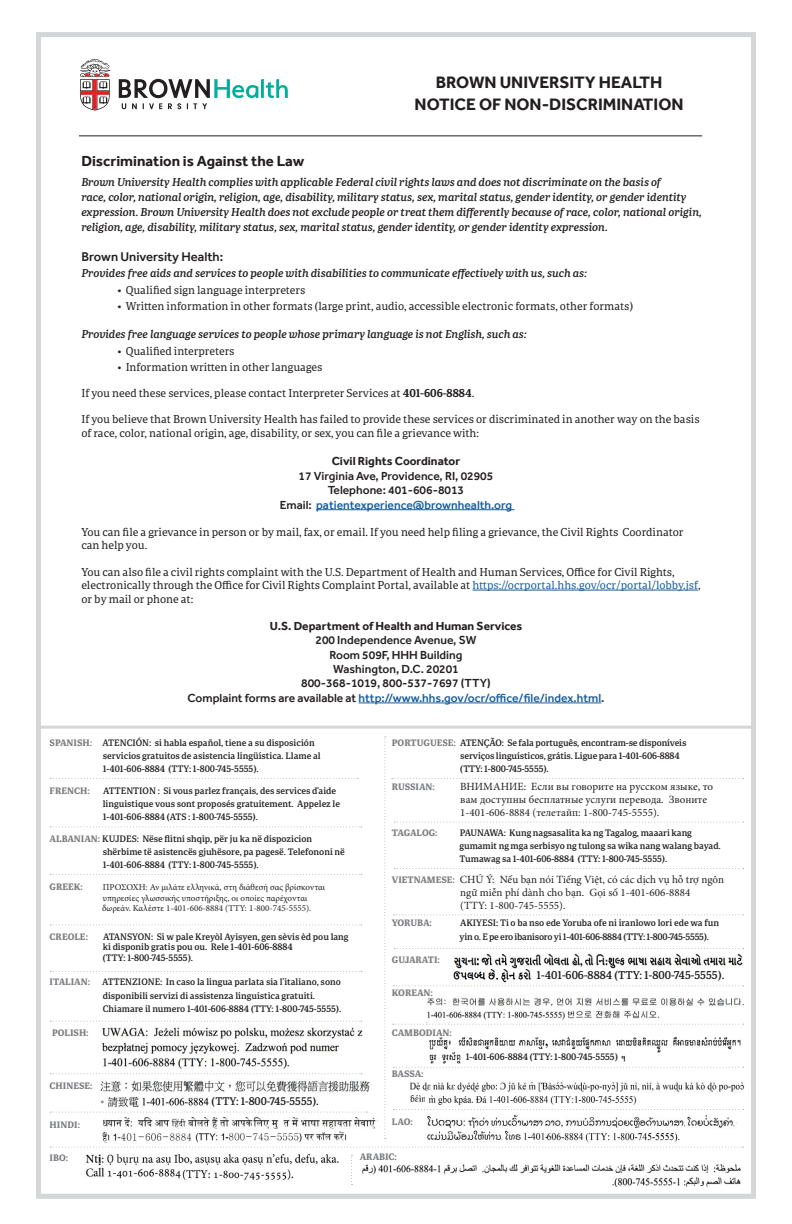
<style>
.page{position:relative;width:792px;height:1224px;background:#fff}
.page>*{position:absolute;margin:0;border:0;box-sizing:border-box;transform-origin:0 0}
.t1{font:700 17px/22px "Effra";color:#231f20;text-align:center}
.t2{font:700 15px "Effra";color:#231f20}
.t3{font:500 13px "Effra";color:#231f20}
.t4{font:500 12px/14.4px "Effra";color:#175d9e;text-align:center}
.t5{font:500 12px "Effra";color:#231f20}
.t6{font:700 12px "Effra";color:#231f20}
.t7{font:11px/13.2px "Portada";color:#231f20}
.t8{font:italic 11px/15px "Portada Sb";color:#231f20}
.t9{font:11px/13px "Minion Pro";color:#231f20}
.t10{font:11px "Portada Sb";color:#231f20}
.t11{font:10.7px "Portada Sb";color:#231f20}
.t12{font:9px/13px "Portada Sb";color:#231f20}
.t13{font:9px/10.8px "Minion Pro";color:#231f20}
.t14{font:9px/14px "Portada Sb";letter-spacing:-.02em;color:#231f20}
.t15{font:9px "Portada Eb";color:#7c7e81}
.s1{font-weight:700}
.s2{color:#231f20}
.s3{color:#175d9e}
.s4{font-family:"Portada Eb";color:#7c7e81}
.s5{font-family:"Portada";font-weight:700;font-style:italic;color:#7c7e81}
.s6{font-family:"Portada Eb";font-size:9px;color:#7c7e81}
</style>
<div class="page">
<img style="left:454px;top:953px;width:289px;height:16px">
<img style="left:453px;top:970px;width:79px;height:14px">
<img style="left:100px;top:1080px;width:270px;height:12px">
<img style="left:99px;top:1096px;width:110px;height:16px">
<img style="left:104px;top:1117px;width:274px;height:12px">
<img style="left:102px;top:1131px;width:274px;height:16px">
<img style="left:429px;top:1036px;width:312px;height:17px">
<img style="left:427px;top:1050px;width:38px;height:17px">
<img style="left:621px;top:1048px;width:10px;height:14px">
<hr style="left:316px;top:509px;width:198px;height:1px;background:#175d9e">
<hr style="left:472px;top:590px;width:226px;height:1px;background:#175d9e">
<hr style="left:359px;top:703px;width:242px;height:1px;background:#175d9e">
<hr style="left:79px;top:135px;width:623px;height:1px;background:#231f20">
<svg style="left:50px;top:826px;width:312px;height:1px"></svg>
<svg style="left:50px;top:778px;width:308px;height:1px"></svg>
<svg style="left:392px;top:778px;width:352px;height:1px"></svg>
<svg style="left:394px;top:822px;width:350px;height:1px"></svg>
<svg style="left:394px;top:868px;width:350px;height:1px"></svg>
<svg style="left:394px;top:914px;width:350px;height:1px"></svg>
<svg style="left:394px;top:948px;width:350px;height:1px"></svg>
<svg style="left:393px;top:985px;width:351px;height:1px"></svg>
<svg style="left:393px;top:1024px;width:351px;height:1px"></svg>
<svg style="left:393px;top:1109px;width:351px;height:1px"></svg>
<svg style="left:50px;top:874px;width:312px;height:1px"></svg>
<svg style="left:50px;top:924px;width:312px;height:1px"></svg>
<svg style="left:50px;top:971px;width:312px;height:1px"></svg>
<svg style="left:50px;top:1021px;width:312px;height:1px"></svg>
<svg style="left:50px;top:1073px;width:312px;height:1px"></svg>
<svg style="left:50px;top:1112px;width:318px;height:1px"></svg>
<svg style="left:50px;top:1147px;width:694px;height:1px"></svg>
<img style="left:361px;top:1164px;width:380px;height:12px">
<img style="left:565px;top:1173px;width:176px;height:14px">
<div style="left:36px;top:32px;width:720px;height:1167px;border:5px solid #d5d6d8"></div>
<hr style="left:36px;top:726px;width:716px;height:3px;background:#d5d6d8">
<img style="left:426px;top:998px;width:317px;height:25px">
<svg style="left:384px;top:736px;width:2px;height:403px"></svg>
<img style="left:102px;top:1027px;width:261px;height:41px">
<svg style="left:393px;top:1067px;width:351px;height:1px"></svg>
<img style="left:410px;top:1081px;width:334px;height:12px">
<img style="left:409px;top:1092px;width:21px;height:10px">
<img style="left:426px;top:1093px;width:211px;height:12px">
<img style="left:427px;top:1115px;width:308px;height:13px">
<img style="left:427px;top:1130px;width:253px;height:13px">
<img style="left:85px;top:1154px;width:254px;height:27px">
<svg style="left:351px;top:1155px;width:2px;height:30px"></svg>
<svg style="left:80px;top:58px;width:31px;height:53px"></svg>
<svg style="left:119px;top:79px;width:169px;height:30px"></svg>
<p class="t1" style="left:415px;top:71px;width:271px">BROWN UNIVERSITY HEALTH<br>NOTICE OF NON-DISCRIMINATION</p>
<p class="t2" style="left:81px;top:152px;width:224px">Discrimination is Against the Law</p>
<p class="t8" style="left:81px;top:174px;width:622px">Brown University Health complies with applicable Federal civil rights laws and does not discriminate on the basis of<br>race, color, national origin, religion, age, disability, military status, sex, marital status, gender identity, or gender identity expression. Brown University Health does not exclude people or treat them differently because of race, color, national origin, religion, age, disability, military status, sex, marital status, gender identity, or gender identity expression.</p>
<p class="t3" style="left:81px;top:249px;width:143px">Brown University Health:</p>
<p class="t8" style="left:81px;top:265px;width:507px">Provides free aids and services to people with disabilities to communicate effectively with us, such as:</p>
<p class="t7" style="left:117px;top:283px;width:189px">• Qualified sign language interpreters</p>
<p class="t7" style="left:117px;top:299px;width:517px">• Written information in other formats (large print, audio, accessible electronic formats, other formats)</p>
<p class="t8" style="left:81px;top:326px;width:447px">Provides free language services to people whose primary language is not English, such as:</p>
<p class="t7" style="left:117px;top:344px;width:119px">• Qualified interpreters</p>
<p class="t7" style="left:117px;top:360px;width:206px">• Information written in other languages</p>
<p class="t7" style="left:81px;top:386px;width:395px">If you need these services, please contact Interpreter Services at <span class="s1">401-606-8884</span>.</p>
<p class="t7" style="left:81px;top:412px;width:620px">If you believe that Brown University Health has failed to provide these services or discriminated in another way on the basis of race, color, national origin, age, disability, or sex, you can file a grievance with:</p>
<p class="t6" style="left:332px;top:454px;width:130px">Civil Rights Coordinator</p>
<p class="t5" style="left:299px;top:469px;width:196px">17 Virginia Ave, Providence, RI, 02905</p>
<p class="t4" style="left:280px;top:483px;width:234px"><span class="s2">Telephone: 401-606-8013<br>Email:</span> patientexperience@brownhealth.org</p>
<p class="t7" style="left:81px;top:525px;width:604px">You can file a grievance in person or by mail, fax, or email. If you need help filing a grievance, the Civil Rights Coordinator can help you.</p>
<p class="t7" style="left:81px;top:565px;width:621px">You can also file a civil rights complaint with the U.S. Department of Health and Human Services, Office for Civil Rights, electronically through the Office for Civil Rights Complaint Portal, available at <span class="s3">https://ocrportal.hhs.gov/ocr/portal/lobby.jsf</span>,</p>
<p class="t7" style="left:81px;top:592px;width:114px">or by mail or phone at:</p>
<p class="t6" style="left:270px;top:619px;width:254px">U.S. Department of Health and Human Services</p>
<p class="t5" style="left:316px;top:633px;width:162px">200 Independence Avenue, SW</p>
<p class="t5" style="left:330px;top:647px;width:134px">Room 509F, HHH Building</p>
<p class="t5" style="left:333px;top:662px;width:127px">Washington, D.C. 20201</p>
<p class="t5" style="left:301px;top:676px;width:191px">800-368-1019, 800-537-7697 (TTY)</p>
<p class="t4" style="left:187px;top:690px;width:419px"><span class="s2">Complaint forms are available at</span> http://www.hhs.gov/ocr/office/file/index.html<span class="s2">.</span></p>
<p class="t12" style="left:103px;top:736px;width:220px;text-indent:-53px"><span class="s4">SPANISH</span><span class="s5">:</span> ATENCIÓN: si habla español, tiene a su disposición servicios gratuitos de asistencia lingüística. Llame al<br>1-401-606-8884 (TTY: 1-800-745-5555).</p>
<p class="t12" style="left:103px;top:784px;width:239px;text-indent:-53px"><span class="s4">FRENCH:</span> ATTENTION : Si vous parlez français, des services d’aide linguistique vous sont proposés gratuitement. Appelez le<br>1-401-606-8884 (ATS : 1-800-745-5555).</p>
<p class="t12" style="left:103px;top:832px;width:244px;text-indent:-53px"><span class="s4">ALBANIAN:</span> KUJDES: Nëse flitni shqip, për ju ka në dispozicion shërbime të asistencës gjuhësore, pa pagesë. Telefononi në<br>1-401-606-8884 (TTY: 1-800-745-5555).</p>
<p class="t15" style="left:50px;top:880px;width:35px">GREEK:</p>
<p class="t13" style="left:102px;top:882px;width:225px">ΠΡΟΣΟΧΗ: Αν μιλάτε ελληνικά, στη διάθεσή σας βρίσκονται υπηρεσίες γλωσσικής υποστήριξης, οι οποίες παρέχονται δωρεάν. Καλέστε 1-401-606-8884 (TTY: 1-800-745-5555).</p>
<p class="t15" style="left:50px;top:930px;width:40px">CREOLE:</p>
<p class="t12" style="left:103px;top:931px;width:247px;line-height:10.8px">ATANSYON: Si w pale Kreyòl Ayisyen, gen sèvis èd pou lang ki disponib gratis pou ou. Rele 1-401-606-8884<br>(TTY: 1-800-745-5555).</p>
<p class="t12" style="left:103px;top:975px;width:240px;line-height:13.6px;text-indent:-53px"><span class="s4">ITALIAN:</span> ATTENZIONE: In caso la lingua parlata sia l’italiano, sono disponibili servizi di assistenza linguistica gratuiti.<br>Chiamare il numero 1-401-606-8884 (TTY: 1-800-745-5555).</p>
<p class="t15" style="left:52px;top:1026px;width:38px">POLISH:</p>
<p class="t15" style="left:50px;top:1079px;width:44px">CHINESE:</p>
<p class="t15" style="left:50px;top:1118px;width:32px">HINDI:</p>
<p class="t15" style="left:50px;top:1151px;width:20px">IBO:</p>
<p class="t11" style="left:212px;top:1094px;width:109px">(TTY: 1-800-745-5555).</p>
<p class="t12" style="left:460px;top:736px;width:228px;text-indent:-68px"><span class="s4">PORTUGUESE:</span> ATENÇÃO: Se fala português, encontram-se disponíveis serviços linguísticos, grátis. Ligue para 1-401-606-8884 (TTY: 1-800-745-5555).</p>
<p class="t15" style="left:392px;top:781px;width:45px">RUSSIAN:</p>
<p class="t9" style="left:460px;top:780px;width:255px">ВНИМАНИЕ: Если вы говорите на русском языке, то вам доступны бесплатные услуги перевода. Звоните<br>1-401-606-8884 (телетайп: 1-800-745-5555).</p>
<p class="t15" style="left:392px;top:827px;width:47px">TAGALOG:</p>
<p class="t12" style="left:459px;top:826px;width:263px">PAUNAWA: Kung nagsasalita ka ng Tagalog, maaari kang gumamit ng mga serbisyo ng tulong sa wika nang walang bayad.<br>Tumawag sa 1-401-606-8884 (TTY: 1-800-745-5555).</p>
<p class="t9" style="left:460px;top:873px;width:265px;text-indent:-68px"><span class="s6">VIETNAMESE:</span> CHÚ Ý: Nếu bạn nói Tiếng Việt, có các dịch vụ hỗ trợ ngôn ngữ miễn phí dành cho bạn. Gọi số 1-401-606-8884<br>(TTY: 1-800-745-5555).</p>
<p class="t15" style="left:392px;top:917px;width:42px">YORUBA:</p>
<p class="t14" style="left:460px;top:916px;width:261px">AKIYESI: Ti o ba nso ede Yoruba ofe ni iranlowo lori ede wa fun yin o. E pe ero ibanisoro yi 1-401-606-8884 (TTY: 1-800-745-5555).</p>
<p class="t15" style="left:392px;top:953px;width:50px">GUJARATI:</p>
<p class="t15" style="left:392px;top:986px;width:43px">KOREAN:</p>
<p class="t15" style="left:392px;top:1026px;width:61px">CAMBODIAN:</p>
<p class="t15" style="left:392px;top:1067px;width:33px">BASSA:</p>
<p class="t10" style="left:537px;top:967px;width:189px">1-401-606-8884 (TTY: 1-800-745-5555).</p>
<p class="t12" style="left:466px;top:1050px;width:154px">1-401-606-8884 (TTY: 1-800-745-5555)</p>
<p class="t15" style="left:392px;top:1115px;width:22px">LAO:</p>
<p class="t15" style="left:360px;top:1151px;width:39px">ARABIC:</p>
</div>
